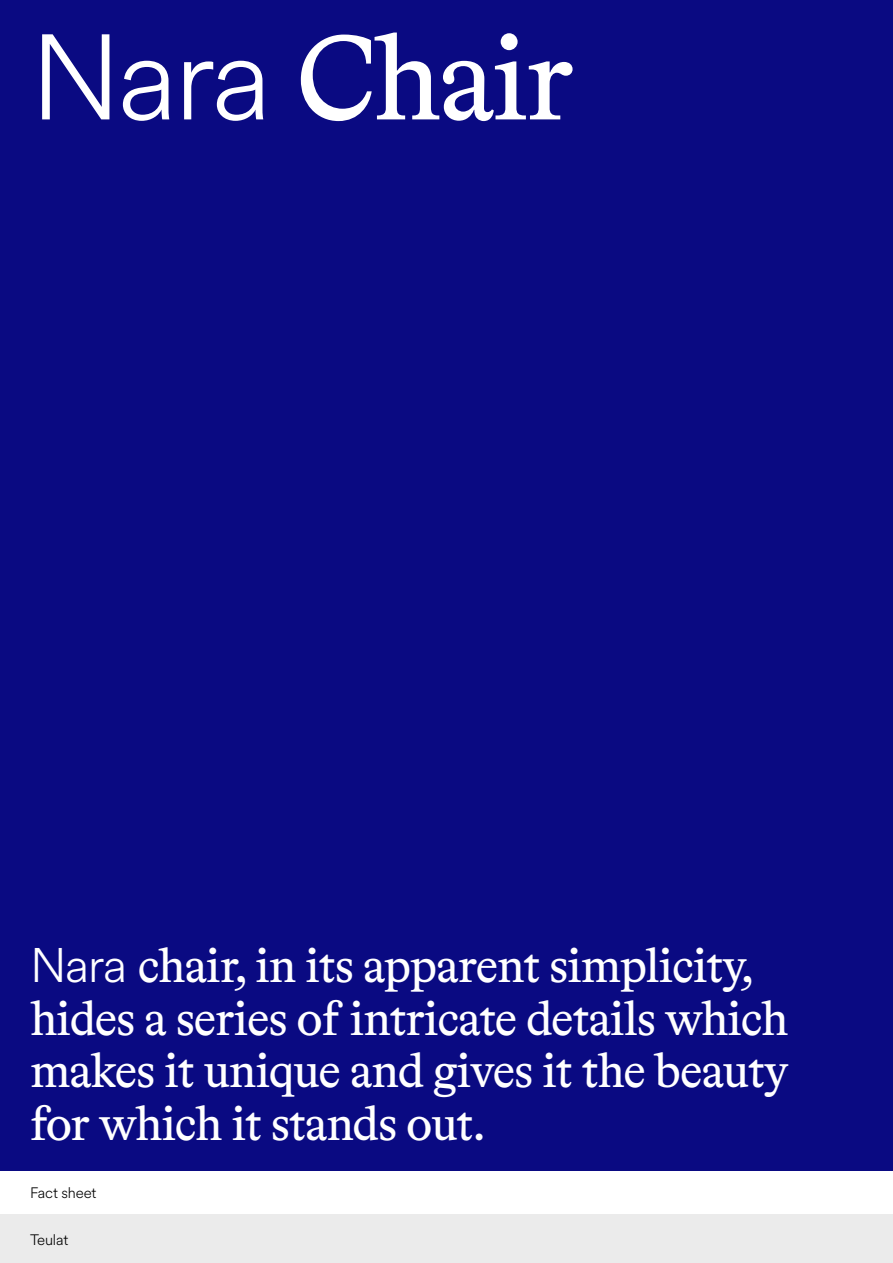
<style>
.page{position:relative;width:893px;height:1263px;background:#fff}
.page>*{position:absolute;margin:0;border:0;box-sizing:border-box;transform-origin:0 0}
.t1{font:120px "Bradford LL";letter-spacing:-.025em;color:#fff}
.t2{font:48px/52.5px "Bradford LL";letter-spacing:-.025em;color:#fff}
.t3{font:300 15px "Circular XX";letter-spacing:-.01em;color:#000}
.s1{font-family:"Circular XX";font-weight:300}
</style>
<div class="page">
<div style="left:0;top:0;width:893px;height:1170px;background:#0a0a82"></div>
<div style="left:0;top:1215px;width:893px;height:48px;background:#ebebeb"></div>
<h1 class="t1" style="left:30px;top:-1px;width:545px"><span class="s1">Nara</span> Chair</h1>
<p class="t2" style="left:30px;top:937px;width:760px"><span class="s1">Nara</span> chair, in its apparent simplicity, hides a series of intricate details which makes it unique and gives it the beauty for which it stands out.</p>
<p class="t3" style="left:30px;top:1183px;width:68px">Fact sheet</p>
<p class="t3" style="left:30px;top:1229px;width:40px">Teulat</p>
</div>
